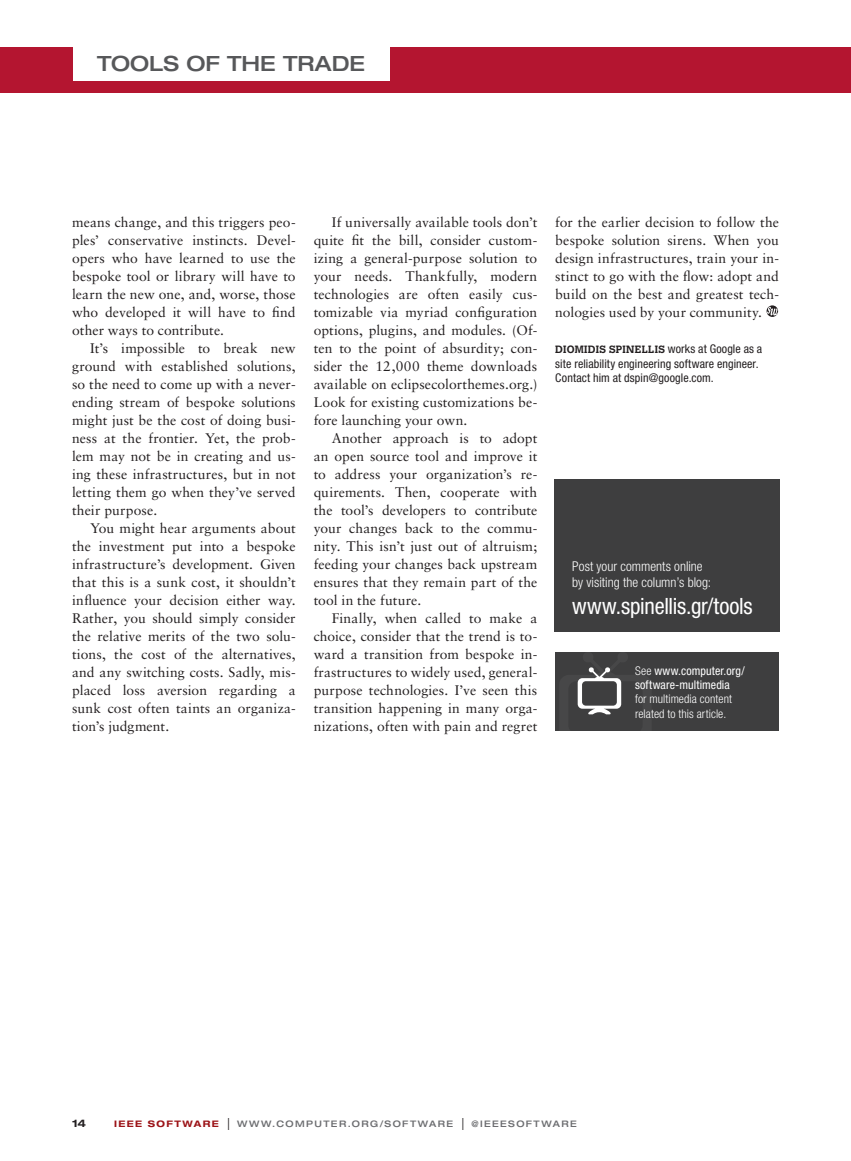
<style>
.page{position:relative;width:851px;height:1161px;background:#fff}
.page>*{position:absolute;margin:0;border:0;box-sizing:border-box;transform-origin:0 0}
.t1{font:condensed 22.5px "Helvetica Neue LT Std";letter-spacing:-.01em;color:#fff}
.t2{font:500 expanded 21px "Helvetica Neue LT Std";color:#57585a}
.t3{font:13.8px/18px "Sabon LT Std";letter-spacing:.01em;color:#231f20;text-align:justify}
.t4{font:300 condensed 13.5px/16.2px "Helvetica Neue LT Std";letter-spacing:.005em;color:#fff}
.t5{font:condensed 12px/14.4px "Helvetica Neue LT Std";letter-spacing:.005em;color:#231f20}
.t6{font:300 condensed 12px/14.4px "Helvetica Neue LT Std";letter-spacing:.005em;color:#fff}
.t7{font:condensed 12px/14.4px "Helvetica Neue LT Std";letter-spacing:.01em;color:#fff}
.t8{font:700 10.5px "Calvert MT Std";letter-spacing:.025em;color:#231f20}
.t9{font:700 expanded 10.5px "Helvetica Neue LT Std";color:#231f20}
.t10{font:500 expanded 9px "Helvetica Neue LT Std";letter-spacing:.155em;color:#6c6d70}
.s1{font-family:"Helvetica Neue LT Std";font-weight:400;font-stretch:condensed;font-size:12px}
.s2{font-weight:300}
.s3{font-weight:700;color:#9c1418}
.s4{font-family:"Helvetica LT Std";font-weight:400;font-stretch:condensed;font-size:12px;color:#231f20}
</style>
<div class="page">
<div style="left:0;top:47px;width:850px;height:46px;background:#b41530"></div>
<div style="left:73px;top:47px;width:316px;height:34px;background:#fff"></div>
<svg style="left:766px;top:305px;width:12px;height:12px"></svg>
<svg style="left:767px;top:307px;width:11px;height:8px"></svg>
<div style="left:555px;top:652px;width:223px;height:79px;background:#3e3e3f"></div>
<svg style="left:577px;top:667px;width:45px;height:48px"></svg>
<div style="left:554px;top:479px;width:226px;height:153px;background:#3e3e3f"></div>
<h2 class="t2" style="left:97px;top:51px;width:269px">TOOLS OF THE TRADE</h2>
<p class="t3" style="left:72px;top:213px;width:225px">means change, and this triggers peo&shy;ples’ conservative instincts. Devel&shy;opers who have learned to use the bespoke tool or library will have to learn the new one, and, worse, those who developed it will have to find other ways to contribute.</p>
<p class="t3" style="left:72px;top:339px;width:225px;text-indent:18px">It’s impossible to break new ground with established solutions, so the need to come up with a never&shy;ending stream of bespoke solutions might just be the cost of doing busi&shy;ness at the frontier. Yet, the prob&shy;lem may not be in creating and us&shy;ing these infrastructures, but in not letting them go when they’ve served their purpose.</p>
<p class="t3" style="left:72px;top:519px;width:225px;text-indent:18px">You might hear arguments about the investment put into a bespoke infrastructure’s development. Given that this is a sunk cost, it shouldn’t influence your decision either way.<br>Rather, you should simply consider the relative merits of the two solu&shy;tions, the cost of the alternatives, and any switching costs. Sadly, mis&shy;placed loss aversion regarding a sunk cost often taints an organiza&shy;tion’s judgment.</p>
<p class="t3" style="left:314px;top:213px;width:225px;text-indent:18px">If universally available tools don’t quite fit the bill, consider custom&shy;izing a general-purpose solution to your needs. Thankfully, modern technologies are often easily cus&shy;tomizable via myriad configuration options, plugins, and modules. (Of&shy;ten to the point of absurdity; con&shy;sider the 12,000 theme downloads available on eclipsecolorthemes.org.)<br>Look for existing customizations be&shy;fore launching your own.</p>
<p class="t3" style="left:314px;top:429px;width:225px;text-indent:18px">Another approach is to adopt an open source tool and improve it to address your organization’s re&shy;quirements. Then, cooperate with the tool’s developers to contribute your changes back to the commu&shy;nity. This isn’t just out of altruism; feeding your changes back upstream ensures that they remain part of the tool in the future.</p>
<p class="t3" style="left:314px;top:609px;width:225px;text-indent:18px">Finally, when called to make a choice, consider that the trend is to&shy;ward a transition from bespoke in&shy;frastructures to widely used, general&shy;purpose technologies. I’ve seen this transition happening in many orga&shy;nizations, often with pain and regret</p>
<p class="t3" style="left:555px;top:213px;width:225px">for the earlier decision to follow the bespoke solution sirens. When you design infrastructures, train your in&shy;stinct to go with the flow: adopt and build on the best and greatest tech&shy;nologies used by your community.</p>
<p class="t8" style="left:555px;top:343px;width:208px">DIOMIDIS SPINELLIS <span class="s1">works at Google as a</span></p>
<p class="t5" style="left:555px;top:356px;width:205px">site reliability engineering software engineer.<br>Contact him at dspin@google.com.</p>
<p class="t4" style="left:572px;top:558px;width:140px">Post your comments online by visiting the column’s blog:</p>
<h1 class="t1" style="left:572px;top:593px;width:182px">www.spinellis.gr/tools</h1>
<p class="t7" style="left:635px;top:663px;width:111px"><span class="s2">See</span> www.computer.org/ software-multimedia</p>
<p class="t6" style="left:635px;top:692px;width:98px">for multimedia content related to this article.</p>
<p class="t9" style="left:72px;top:1117px;width:16px">14</p>
<p class="t10" style="left:114px;top:1118px;width:464px"><span class="s3">IEEE SOFTWARE</span> <span class="s4">|</span> WWW.COMPUTER.ORG/SOFTWARE <span class="s4">|</span> @IEEESOFTWARE</p>
</div>
